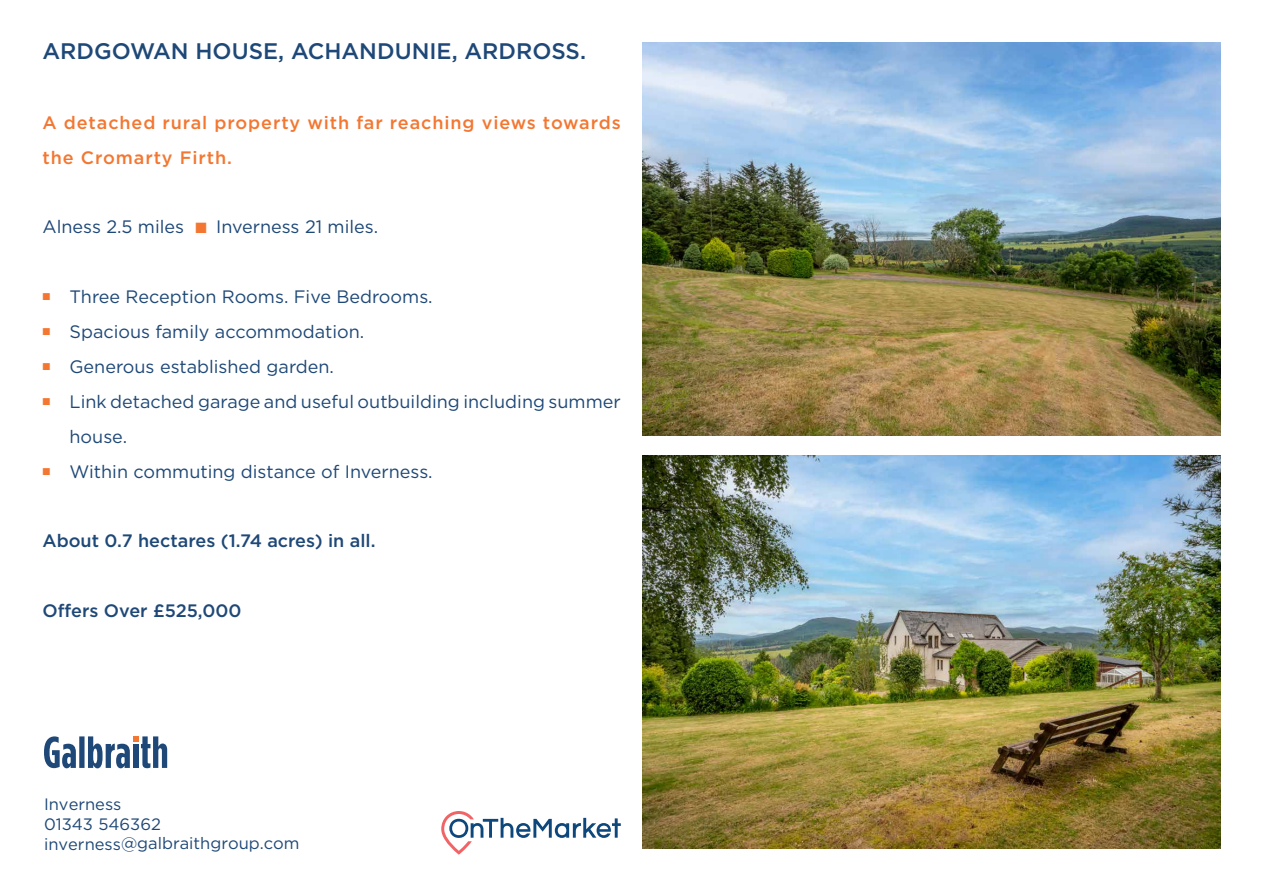
<style>
.page{position:relative;width:1263px;height:893px;background:#fff}
.page>*{position:absolute;margin:0;border:0;box-sizing:border-box;transform-origin:0 0}
.t1{font:500 22.5px "Gotham HTF";color:#1e4877}
.t2{font:18px/35px "Gotham HTF";color:#1e4877}
.t3{font:500 18px/35px "Gotham HTF";letter-spacing:.05em;color:#f37731}
.t4{font:500 18px "Gotham HTF";color:#1e4877}
.t5{font:16.5px "Gotham HTF";color:#1e4877}
.s1{font-family:"Proxima Nova";color:#f37731}
</style>
<div class="page">
<svg style="left:44px;top:736px;width:123px;height:32px"></svg>
<div style="left:133px;top:744px;width:5px;height:24px;background:#1e4877"></div>
<img style="left:642px;top:42px;width:578px;height:394px">
<svg style="left:441px;top:811px;width:180px;height:44px"></svg>
<img style="left:642px;top:455px;width:578px;height:394px">
<p class="t1" style="left:43px;top:38px;width:545px">ARDGOWAN HOUSE, ACHANDUNIE, ARDROSS.</p>
<p class="t3" style="left:43px;top:104px;width:580px">A detached rural property with far reaching views towards the Cromarty Firth.</p>
<p class="t2" style="left:43px;top:209px;width:337px">Alness 2.5 miles <span class="s1">■</span> Inverness 21 miles.</p>
<p class="t2" style="left:43px;top:279px;width:392px"><sup>■</sup> Three Reception Rooms. Five Bedrooms.</p>
<p class="t2" style="left:43px;top:314px;width:323px"><sup>■</sup> Spacious family accommodation.</p>
<p class="t2" style="left:43px;top:349px;width:293px"><sup>■</sup> Generous established garden.</p>
<p class="t2" style="left:70px;top:384px;width:553px;text-indent:-27px"><sup>■</sup> Link detached garage and useful outbuilding including summer house.</p>
<p class="t2" style="left:43px;top:454px;width:392px"><sup>■</sup> Within commuting distance of Inverness.</p>
<p class="t4" style="left:43px;top:531px;width:335px">About 0.7 hectares (1.74 acres) in all.</p>
<p class="t4" style="left:43px;top:601px;width:200px">Offers Over £525,000</p>
<p class="t5" style="left:44px;top:795px;width:79px">Inverness</p>
<p class="t5" style="left:44px;top:815px;width:118px">01343 546362</p>
<p class="t5" style="left:44px;top:834px;width:257px">inverness@galbraithgroup.com</p>
</div>
